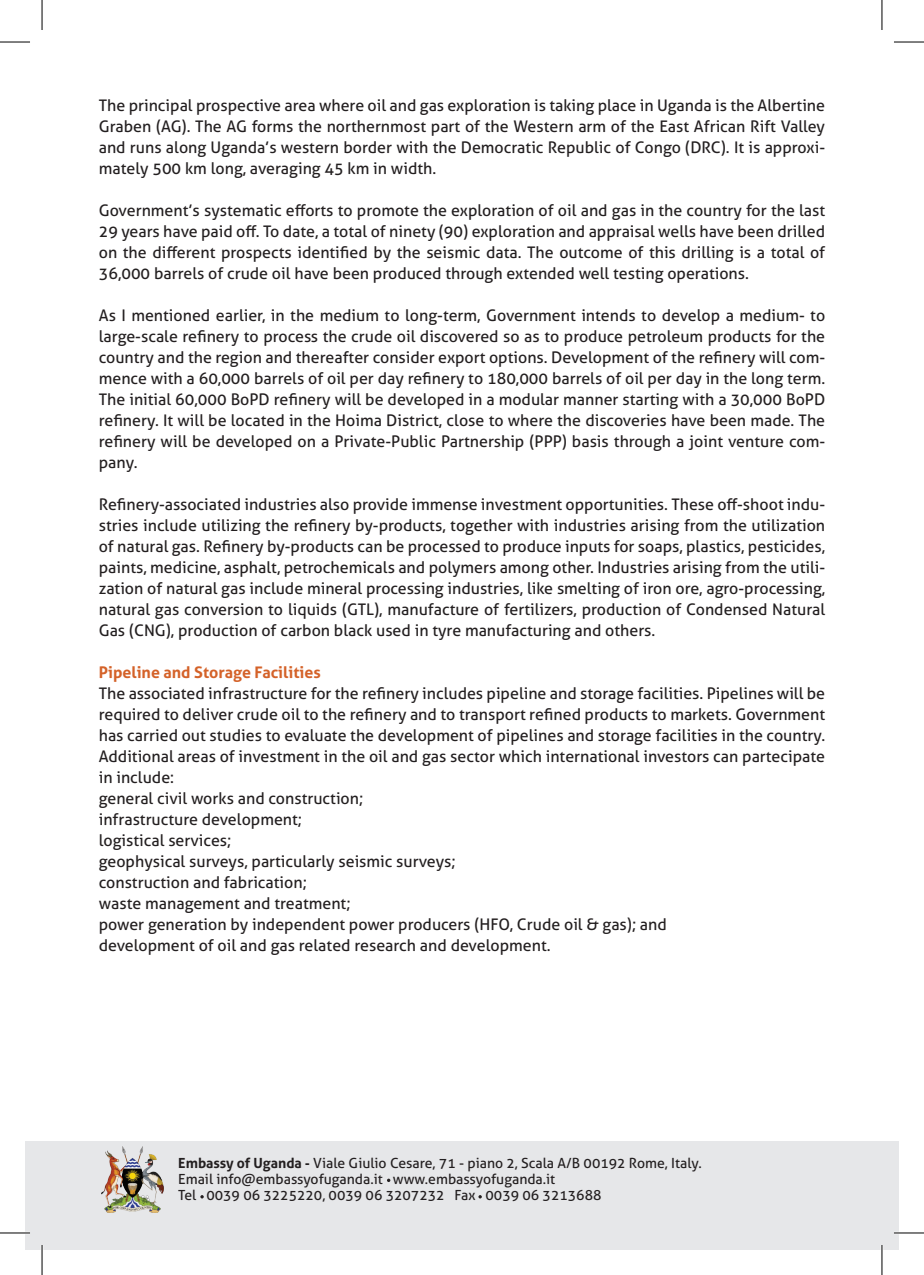
<style>
.page{position:relative;width:924px;height:1275px;background:#fff}
.page>*{position:absolute;margin:0;border:0;box-sizing:border-box;transform-origin:0 0}
.t1{font:16px/21px "Aller";color:#231f20;text-align:justify}
.t2{font:700 16px "Aller";color:#d46229}
.t3{font:14px/16px "Aller";color:#231f20}
.s1{font-weight:700}
</style>
<div class="page">
<div style="left:25px;top:1142px;width:873px;height:108px;background:#e6e7e9"></div>
<img style="left:102px;top:1146px;width:62px;height:66px">
<svg style="left:200px;top:1195px;width:4px;height:3px"></svg>
<hr style="left:0;top:1231px;width:30px;height:3px;background:#fff">
<hr style="left:893px;top:1231px;width:30px;height:3px;background:#fff">
<hr style="left:41px;top:1245px;width:2px;height:30px;background:#fff">
<hr style="left:880px;top:1245px;width:2px;height:30px;background:#fff">
<hr style="left:0;top:42px;width:30px;height:1px;background:#000">
<hr style="left:893px;top:42px;width:30px;height:1px;background:#000">
<hr style="left:0;top:1232px;width:30px;height:1px;background:#000">
<hr style="left:893px;top:1232px;width:30px;height:1px;background:#000">
<hr style="left:42px;top:0;width:1px;height:30px;background:#000">
<hr style="left:42px;top:1245px;width:1px;height:30px;background:#000">
<hr style="left:881px;top:0;width:1px;height:30px;background:#000">
<hr style="left:881px;top:1245px;width:1px;height:30px;background:#000">
<p class="t1" style="left:99px;top:94px;width:727px">The principal prospective area where oil and gas exploration is taking place in Uganda is the Albertine Graben (AG). The AG forms the northernmost part of the Western arm of the East African Rift Valley and runs along Uganda’s western border with the Democratic Republic of Congo (DRC). It is approxi&shy;mately 500 km long, averaging 45 km in width.</p>
<p class="t1" style="left:99px;top:199px;width:727px">Government’s systematic efforts to promote the exploration of oil and gas in the country for the last 29 years have paid off. To date, a total of ninety (90) exploration and appraisal wells have been drilled on the different prospects identified by the seismic data. The outcome of this drilling is a total of 36,000 barrels of crude oil have been produced through extended well testing operations.</p>
<p class="t1" style="left:99px;top:304px;width:727px">As I mentioned earlier, in the medium to long-term, Government intends to develop a medium- to large-scale refinery to process the crude oil discovered so as to produce petroleum products for the country and the region and thereafter consider export options. Development of the refinery will com&shy;mence with a 60,000 barrels of oil per day refinery to 180,000 barrels of oil per day in the long term.<br>The initial 60,000 BoPD refinery will be developed in a modular manner starting with a 30,000 BoPD refinery. It will be located in the Hoima District, close to where the discoveries have been made. The refinery will be developed on a Private-Public Partnership (PPP) basis through a joint venture com&shy;pany.</p>
<p class="t1" style="left:99px;top:493px;width:727px">Refinery-associated industries also provide immense investment opportunities. These off-shoot indu&shy;stries include utilizing the refinery by-products, together with industries arising from the utilization of natural gas. Refinery by-products can be processed to produce inputs for soaps, plastics, pesticides, paints, medicine, asphalt, petrochemicals and polymers among other. Industries arising from the utili&shy;zation of natural gas include mineral processing industries, like smelting of iron ore, agro-processing, natural gas conversion to liquids (GTL), manufacture of fertilizers, production of Condensed Natural Gas (CNG), production of carbon black used in tyre manufacturing and others.</p>
<p class="t2" style="left:99px;top:662px;width:223px">Pipeline and Storage Facilities</p>
<p class="t1" style="left:99px;top:682px;width:727px;text-align:left">The associated infrastructure for the refinery includes pipeline and storage facilities. Pipelines will be required to deliver crude oil to the refinery and to transport refined products to markets. Government has carried out studies to evaluate the development of pipelines and storage facilities in the country.<br>Additional areas of investment in the oil and gas sector which international investors can partecipate in include:<br>general civil works and construction;<br>infrastructure development;<br>logistical services;<br>geophysical surveys, particularly seismic surveys;<br>construction and fabrication;<br>waste management and treatment;<br>power generation by independent power producers (HFO, Crude oil &amp; gas); and<br>development of oil and gas related research and development.</p>
<p class="t3" style="left:178px;top:1155px;width:525px"><span class="s1">Embassy of Uganda -</span> Viale Giulio Cesare, 71 - piano 2, Scala A/B 00192 Rome, Italy.<br>Email info@embassyofuganda.it www.embassyofuganda.it<br>Tel 0039 06 3225220, 0039 06 3207232 Fax 0039 06 3213688</p>
</div>
